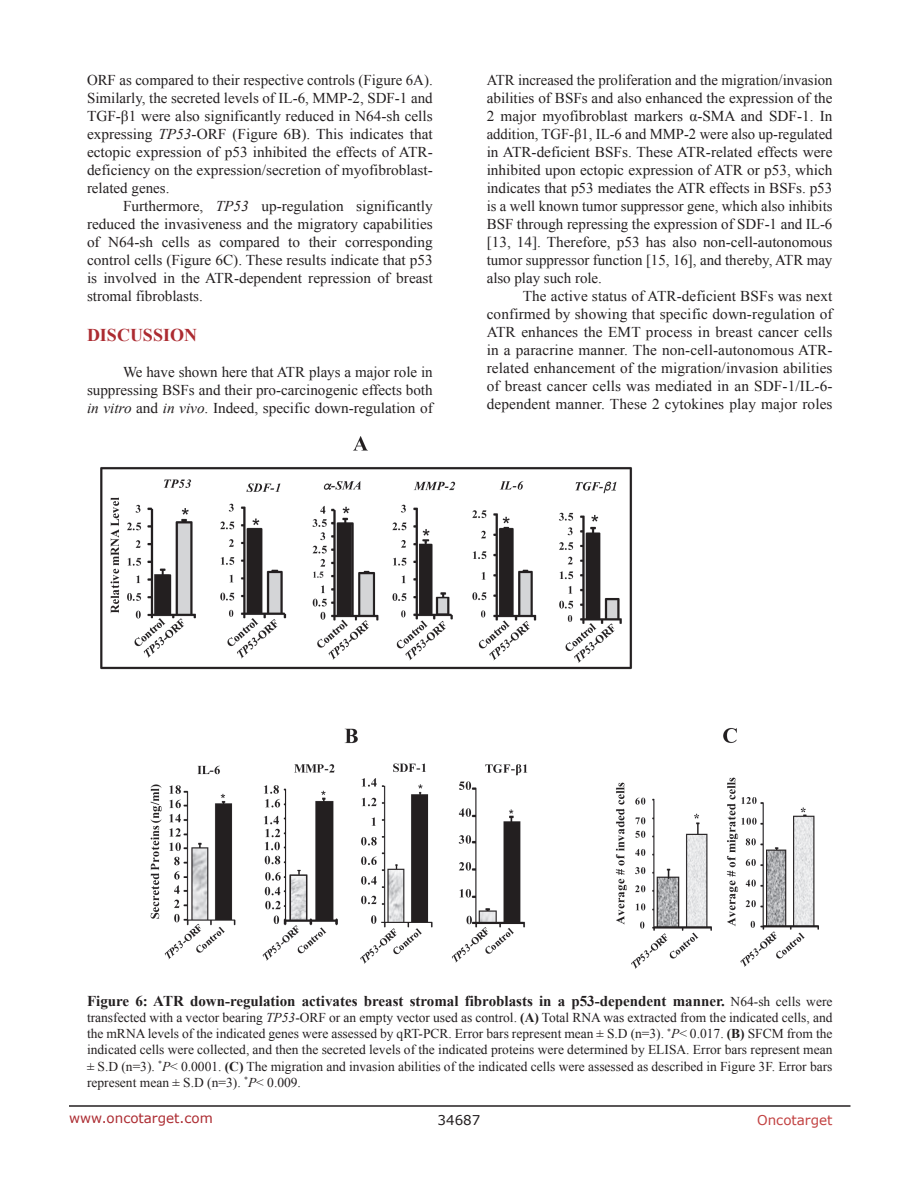
<style>
.page{position:relative;width:918px;height:1188px;background:#fff}
.page>*{position:absolute;margin:0;border:0;box-sizing:border-box;transform-origin:0 0}
.Heading{font:700 18px "Times New Roman";color:#ac2b31}
.BodyText{font:15px/18px "Times New Roman";color:#231f20;text-align:justify}
.figuretext{font:700 15px "Times New Roman";color:#231f20}
.figuretext-2{font:13.5px/16.2px "Times New Roman";color:#231f20;text-align:justify}
.t1{font:13.5px "Verdana";color:#ac2b31}
.t2{font:13.5px "Verdana";color:#c24141}
.t3{font:13.5px "Verdana";color:#231f20}
.s1{font-style:italic}
.s2{font-weight:400;font-size:13.5px}
.s3{font-weight:700}
</style>
<div class="page">
<hr style="left:69px;top:1105px;width:781px;height:2px;background:#231f20">
<img style="left:101px;top:437px;width:718px;height:531px">
<p class="BodyText" style="left:87px;top:71px;width:347px">ORF as compared to their respective controls (Figure 6A).<br>Similarly, the secreted levels of IL-6, MMP-2, SDF-1 and TGF-β1 were also significantly reduced in N64-sh cells expressing <span class="s1">TP53</span>-ORF (Figure 6B). This indicates that ectopic expression of p53 inhibited the effects of ATR&shy;deficiency on the expression/secretion of myofibroblast&shy;related genes.</p>
<p class="BodyText" style="left:87px;top:197px;width:347px;text-indent:36px">Furthermore, <span class="s1">TP53</span> up-regulation significantly reduced the invasiveness and the migratory capabilities of N64-sh cells as compared to their corresponding control cells (Figure 6C). These results indicate that p53 is involved in the ATR-dependent repression of breast stromal fibroblasts.</p>
<p class="Heading" style="left:87px;top:323px;width:112px">DISCUSSION</p>
<p class="BodyText" style="left:87px;top:363px;width:347px;text-indent:36px">We have shown here that ATR plays a major role in suppressing BSFs and their pro-carcinogenic effects both <span class="s1">in vitro</span> and <span class="s1">in vivo</span>. Indeed, specific down-regulation of</p>
<p class="BodyText" style="left:487px;top:71px;width:347px">ATR increased the proliferation and the migration/invasion abilities of BSFs and also enhanced the expression of the 2 major myofibroblast markers α-SMA and SDF-1. In addition, TGF-β1, IL-6 and MMP-2 were also up-regulated in ATR-deficient BSFs. These ATR-related effects were inhibited upon ectopic expression of ATR or p53, which indicates that p53 mediates the ATR effects in BSFs. p53 is a well known tumor suppressor gene, which also inhibits BSF through repressing the expression of SDF-1 and IL-6 [13, 14]. Therefore, p53 has also non-cell-autonomous tumor suppressor function [15, 16], and thereby, ATR may also play such role.</p>
<p class="BodyText" style="left:487px;top:287px;width:347px;text-indent:36px">The active status of ATR-deficient BSFs was next confirmed by showing that specific down-regulation of ATR enhances the EMT process in breast cancer cells in a paracrine manner. The non-cell-autonomous ATR&shy;related enhancement of the migration/invasion abilities of breast cancer cells was mediated in an SDF-1/IL-6- dependent manner. These 2 cytokines play major roles</p>
<p class="figuretext" style="left:87px;top:990px;width:747px">Figure 6: ATR down-regulation activates breast stromal fibroblasts in a p53-dependent manner. <span class="s2">N64-sh cells were</span></p>
<p class="figuretext-2" style="left:87px;top:1009px;width:747px">transfected with a vector bearing <span class="s1">TP53</span>-ORF or an empty vector used as control. <span class="s3">(A)</span> Total RNA was extracted from the indicated cells, and the mRNA levels of the indicated genes were assessed by qRT-PCR. Error bars represent mean ± S.D (n=3). <sup>*</sup><span class="s1">P</span>&lt; 0.017. <span class="s3">(B)</span> SFCM from the indicated cells were collected, and then the secreted levels of the indicated proteins were determined by ELISA. Error bars represent mean ± S.D (n=3). <sup>*</sup><span class="s1">P</span>&lt; 0.0001. <span class="s3">(C)</span> The migration and invasion abilities of the indicated cells were assessed as described in Figure 3F. Error bars represent mean ± S.D (n=3). <sup>*</sup><span class="s1">P</span>&lt; 0.009.</p>
<p class="t1" style="left:69px;top:1109px;width:145px">www.oncotarget.com</p>
<p class="t3" style="left:438px;top:1111px;width:44px">34687</p>
<p class="t2" style="left:757px;top:1111px;width:77px">Oncotarget</p>
</div>
